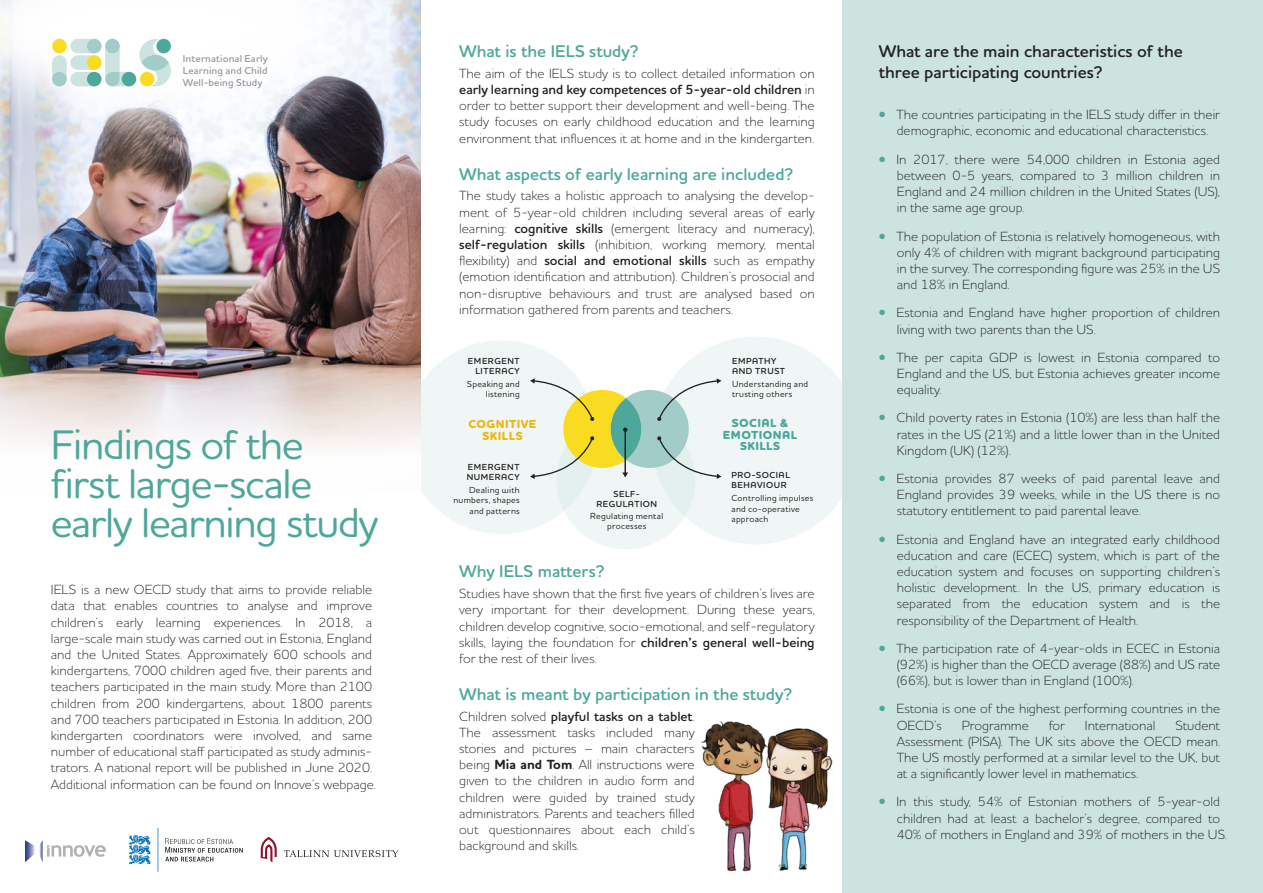
<style>
.page{position:relative;width:1263px;height:893px;background:#fff}
.page>*{position:absolute;margin:0;border:0;box-sizing:border-box;transform-origin:0 0}
.t1{font:500 42px/39px "Houschka Rounded";letter-spacing:-.03em;color:#4ea79b}
.t2{font:600 17.25px "Houschka Rounded";color:#4ea79b}
.t3{font:600 17.25px/20.7px "Houschka Rounded";color:#222221}
.t4{font:300 13.5px/16.2px "Houschka Rounded";color:#222221;text-align:justify}
.t5{font:800 11.85px/11.9px "Houschka Rounded";letter-spacing:.035em;color:#4ea79b;text-align:center}
.t6{font:800 11.85px/11.9px "Houschka Rounded";letter-spacing:.03em;color:#eab817;text-align:center}
.t7{font:600 10.2px/11.7px "Houschka Rounded";letter-spacing:.015em;color:#9c9b9b;text-align:justify}
.t8{font:500 8.85px/10.4px "Houschka Rounded";letter-spacing:.03em;color:#222221}
.t9{font:600 8.85px/10.4px "Houschka Rounded";letter-spacing:.06em;color:#222221}
.s1{font-weight:600}
.s2{font-weight:700}
.s3{color:#4ea79b}
</style>
<div class="page">
<img style="left:782px;top:728px;width:51px;height:143px">
<img style="left:701px;top:721px;width:81px;height:150px">
<div style="left:652px;top:336px;width:207px;height:208px;background:#eff6f5;border-radius:50%"></div>
<div style="left:404px;top:340px;width:194px;height:194px;background:#eff6f5;border-radius:50%"></div>
<div style="left:557px;top:411px;width:138px;height:138px;background:#eff6f5;border-radius:50%"></div>
<svg style="left:530px;top:378px;width:191px;height:101px"></svg>
<div style="left:842px;top:0;width:421px;height:893px;background:#cce3e0"></div>
<img style="left:0;top:0;width:421px;height:491px">
<img style="left:0;top:0;width:390px;height:166px">
<svg style="left:129px;top:828px;width:29px;height:44px"></svg>
<svg style="left:165px;top:838px;width:78px;height:23px"></svg>
<svg style="left:284px;top:850px;width:114px;height:7px"></svg>
<svg style="left:261px;top:837px;width:16px;height:26px"></svg>
<svg style="left:25px;top:840px;width:81px;height:22px"></svg>
<svg style="left:105px;top:39px;width:66px;height:47px"></svg>
<div style="left:105px;top:39px;width:15px;height:14px;background:#a1ccc7;border-radius:50%"></div>
<div style="left:122px;top:72px;width:14px;height:14px;background:#4ea79b;border-radius:50%"></div>
<div style="left:70px;top:72px;width:31px;height:14px;background:#cce3e0;border-radius:7px"></div>
<div style="left:70px;top:39px;width:31px;height:14px;background:#cce3e0;border-radius:7px"></div>
<div style="left:70px;top:55px;width:31px;height:15px;background:#cce3e0;border-radius:7px"></div>
<div style="left:87px;top:55px;width:14px;height:15px;background:#f9dc21;border-radius:50%"></div>
<div style="left:87px;top:39px;width:14px;height:14px;background:#a1ccc7;border-radius:50%"></div>
<div style="left:87px;top:72px;width:14px;height:14px;background:#4ea79b;border-radius:50%"></div>
<div style="left:52px;top:55px;width:15px;height:31px;background:#cce3e0;border-radius:7px"></div>
<div style="left:52px;top:39px;width:15px;height:14px;background:#f9dc21;border-radius:50%"></div>
<div style="left:52px;top:72px;width:15px;height:14px;background:#a1ccc7;border-radius:50%"></div>
<p class="t7" style="left:183px;top:53px;width:86px">International Early Learning and Child Well-being Study</p>
<h1 class="t1" style="left:51px;top:423px;width:329px">Findings of the first large-scale early learning study</h1>
<p class="t4" style="left:51px;top:581px;width:326px;text-align:left">IELS is a new OECD study that aims to provide reliable data that enables countries to analyse and improve children’s early learning experiences. In 2018, a large-scale main study was carried out in Estonia, England and the United States. Approximately 600 schools and kindergartens, 7000 children aged five, their parents and teachers participated in the main study. More than 2100 children from 200 kindergartens, about 1800 parents and 700 teachers participated in Estonia. In addition, 200 kindergarten coordinators were involved, and same number of educational staff participated as study adminis&shy;trators. A national report will be published in June 2020.<br>Additional information can be found on Innove’s webpage.</p>
<p class="t2" style="left:459px;top:40px;width:181px">What is the IELS study?</p>
<p class="t4" style="left:459px;top:65px;width:357px">The aim of the IELS study is to collect detailed information on <span class="s1">early learning and key competences of 5-year-old children</span> in order to better support their development and well-being. The study focuses on early childhood education and the learning environment that influences it at home and in the kindergarten.</p>
<p class="t2" style="left:459px;top:163px;width:335px">What aspects of early learning are included?</p>
<p class="t4" style="left:459px;top:187px;width:357px">The study takes a holistic approach to analysing the develop&shy;ment of 5-year-old children including several areas of early learning: <span class="s1">cognitive skills</span> (emergent literacy and numeracy), <span class="s1">self-regulation skills</span> (inhibition, working memory, mental flexibility) and <span class="s1">social and emotional skills</span> such as empathy (emotion identification and attribution). Children’s prosocial and non-disruptive behaviours and trust are analysed based on information gathered from parents and teachers.</p>
<p class="t9" style="left:468px;top:355px;width:53px;text-align:right">EMERGENT<br>LITERACY</p>
<p class="t8" style="left:467px;top:379px;width:54px;text-align:right">Speaking and listening</p>
<p class="t9" style="left:732px;top:355px;width:55px">EMPATHY<br>AND TRUST</p>
<p class="t8" style="left:732px;top:379px;width:78px">Understanding and trusting others</p>
<p class="t6" style="left:469px;top:418px;width:69px">COGNITIVE<br>SKILLS</p>
<p class="t5" style="left:723px;top:417px;width:76px">SOCIAL &amp;<br>EMOTIONAL<br>SKILLS</p>
<p class="t9" style="left:467px;top:461px;width:54px">EMERGENT<br>NUMERACY</p>
<p class="t8" style="left:453px;top:484px;width:68px;text-align:right">Dealing with numbers, shapes and patterns</p>
<p class="t9" style="left:596px;top:489px;width:62px;text-align:center">SELF-<br>REGULATION</p>
<p class="t8" style="left:590px;top:510px;width:74px;text-align:center">Regulating mental processes</p>
<p class="t9" style="left:731px;top:470px;width:60px">PRO-SOCIAL<br>BEHAVIOUR</p>
<p class="t8" style="left:731px;top:493px;width:83px">Controlling impulses and co-operative approach</p>
<p class="t2" style="left:459px;top:560px;width:147px">Why IELS matters?</p>
<p class="t4" style="left:459px;top:585px;width:357px">Studies have shown that the first five years of children’s lives are very important for their development. During these years, children develop cognitive, socio-emotional, and self-regulatory skills, laying the foundation for <span class="s1">children’s general well-being </span>for the rest of their lives.</p>
<p class="t2" style="left:459px;top:683px;width:334px">What is meant by participation in the study?</p>
<p class="t4" style="left:459px;top:707px;width:237px">Children solved <span class="s1">playful tasks on a tablet</span>.<br>The assessment tasks included many stories and pictures – main characters being <span class="s2">Mia and Tom</span>. All instructions were given to the children in audio form and children were guided by trained study administrators. Parents and teachers filled out questionnaires about each child’s background and skills.</p>
<p class="t3" style="left:879px;top:41px;width:306px">What are the main characteristics of the three participating countries?</p>
<p class="t4" style="left:879px;top:106px;width:343px;text-align:center"><span class="s3">•</span> The countries participating in the IELS study differ in their demographic, economic and educational characteristics.</p>
<p class="t4" style="left:897px;top:151px;width:325px;text-indent:-18px"><span class="s3">•</span> In 2017, there were 54,000 children in Estonia aged between 0-5 years, compared to 3 million children in England and 24 million children in the United States (US), in the same age group.</p>
<p class="t4" style="left:897px;top:227px;width:325px;text-indent:-18px"><span class="s3">•</span> The population of Estonia is relatively homogeneous, with only 4% of children with migrant background participating in the survey. The corresponding figure was 25% in the US and 18% in England.</p>
<p class="t4" style="left:897px;top:304px;width:325px;text-indent:-18px"><span class="s3">•</span> Estonia and England have higher proportion of children living with two parents than the US.</p>
<p class="t4" style="left:897px;top:349px;width:325px;text-indent:-18px"><span class="s3">•</span> The per capita GDP is lowest in Estonia compared to England and the US, but Estonia achieves greater income equality.</p>
<p class="t4" style="left:897px;top:409px;width:325px;text-indent:-18px"><span class="s3">•</span> Child poverty rates in Estonia (10%) are less than half the rates in the US (21%) and a little lower than in the United Kingdom (UK) (12%).</p>
<p class="t4" style="left:897px;top:470px;width:325px;text-indent:-18px"><span class="s3">•</span> Estonia provides 87 weeks of paid parental leave and England provides 39 weeks, while in the US there is no statutory entitlement to paid parental leave.</p>
<p class="t4" style="left:897px;top:530px;width:325px;text-indent:-18px"><span class="s3">•</span> Estonia and England have an integrated early childhood education and care (ECEC) system, which is part of the education system and focuses on supporting children’s holistic development. In the US, primary education is separated from the education system and is the responsibility of the Department of Health.</p>
<p class="t4" style="left:897px;top:640px;width:325px;text-indent:-18px"><span class="s3">•</span> The participation rate of 4-year-olds in ECEC in Estonia (92%) is higher than the OECD average (88%) and US rate (66%), but is lower than in England (100%).</p>
<p class="t4" style="left:897px;top:700px;width:325px;text-indent:-18px"><span class="s3">•</span> Estonia is one of the highest performing countries in the<br>OECD’s</p>
<p class="t4" style="left:962px;top:716px;width:69px">Programme</p>
<p class="t4" style="left:1049px;top:716px;width:18px">for</p>
<p class="t4" style="left:1085px;top:716px;width:72px">International</p>
<p class="t4" style="left:897px;top:716px;width:325px;text-indent:279px">Student Assessment (PISA). The UK sits above the OECD mean.<br>The US mostly performed at a similar level to the UK, but at a significantly lower level in mathematics.</p>
<p class="t4" style="left:897px;top:793px;width:332px;text-align:left;text-indent:-18px"><span class="s3">•</span> In this study, 54% of Estonian mothers of 5-year-old children had at least a bachelor’s degree, compared to<br>40% of mothers in England and 39% of mothers in the US.</p>
</div>
